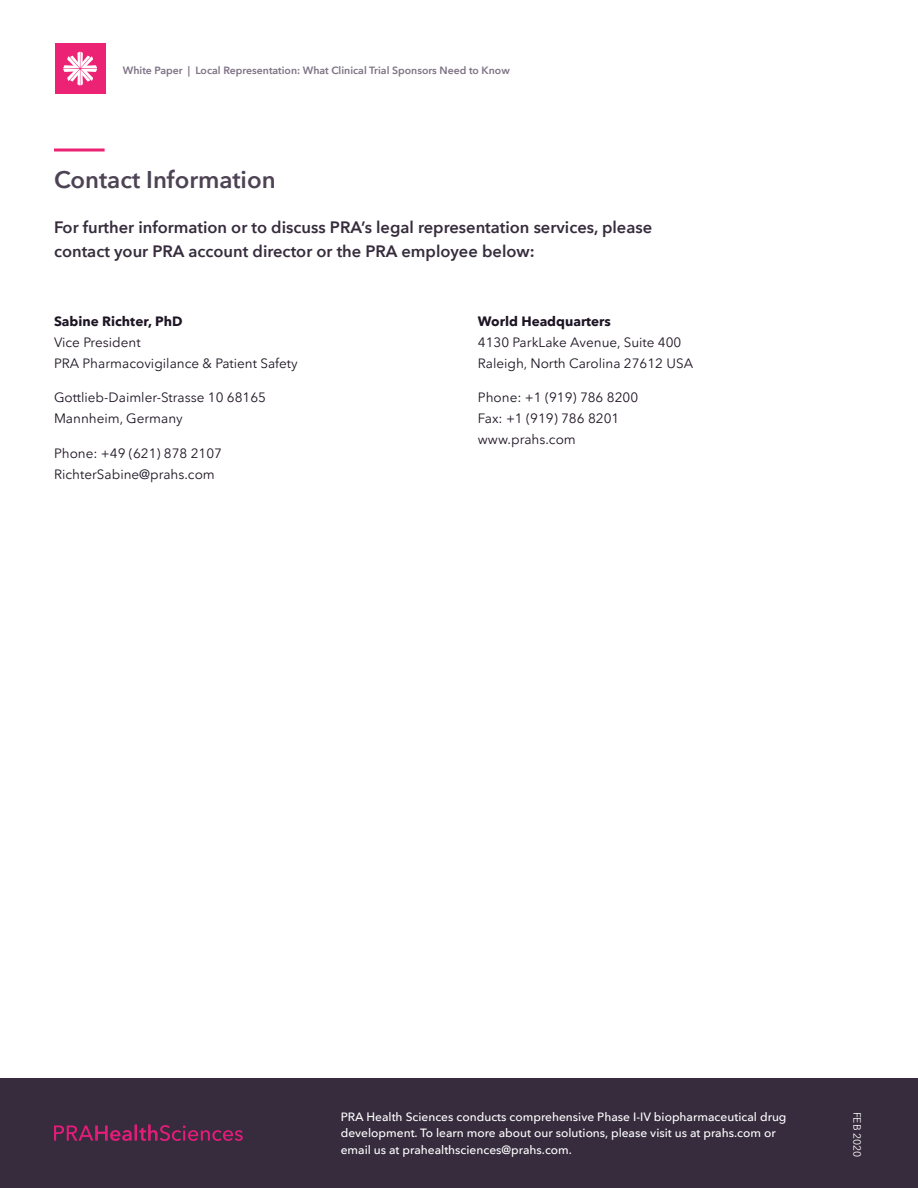
<style>
.page{position:relative;width:918px;height:1188px;background:#fff}
.page>*{position:absolute;margin:0;border:0;box-sizing:border-box;transform-origin:0 0}
.Headline{font:600 24px "PRA Sans";color:#4d4354}
.Subheadline{font:600 16.5px/24px "PRA Sans";color:#362c3d}
.Body_text{font:13.5px/21px "PRA Sans";color:#1e1524}
.t1{font:500 12px/16.5px "PRA Sans";color:#fff}
.t2{font:600 10.5px "PRA Sans";color:#7d7184}
.Version_control{font:10.5px "PRA Sans";color:#fff}
.s1{font-weight:700}
</style>
<div class="page">
<div style="left:0;top:1078px;width:918px;height:110px;background:#362c3d"></div>
<svg style="left:54px;top:1125px;width:78px;height:16px"></svg>
<hr style="left:134px;top:1124px;width:3px;height:17px;background:#e31c79">
<svg style="left:139px;top:1124px;width:104px;height:17px"></svg>
<div style="left:55px;top:43px;width:50px;height:51px;background:#ec2275"></div>
<svg style="left:63px;top:52px;width:34px;height:34px"></svg>
<svg style="left:54px;top:148px;width:51px;height:4px"></svg>
<p class="t2" style="left:123px;top:64px;width:388px">White Paper | Local Representation: What Clinical Trial Sponsors Need to Know</p>
<p class="Headline" style="left:54px;top:165px;width:223px">Contact Information</p>
<p class="Subheadline" style="left:54px;top:215px;width:600px">For further information or to discuss PRA’s legal representation services, please contact your PRA account director or the PRA employee below:</p>
<p class="Body_text" style="left:54px;top:311px;width:245px"><span class="s1">Sabine Richter, PhD<br></span>Vice President<br>PRA Pharmacovigilance &amp; Patient Safety</p>
<p class="Body_text" style="left:54px;top:387px;width:214px">Gottlieb-Daimler-Strasse 10 68165<br>Mannheim, Germany</p>
<p class="Body_text" style="left:54px;top:443px;width:170px">Phone: +49 (621) 878 2107<br>RichterSabine@prahs.com</p>
<p class="Body_text" style="left:478px;top:311px;width:217px"><span class="s1">World Headquarters<br></span>4130 ParkLake Avenue, Suite 400<br>Raleigh, North Carolina 27612 USA</p>
<p class="Body_text" style="left:478px;top:387px;width:162px">Phone: +1 (919) 786 8200<br>Fax: +1 (919) 786 8201 www.prahs.com</p>
<p class="t1" style="left:341px;top:1108px;width:447px">PRA Health Sciences conducts comprehensive Phase I-IV biopharmaceutical drug development. To learn more about our solutions, please visit us at prahs.com or email us at prahealthsciences@prahs.com.</p>
<p class="Version_control" style="left:863px;top:1112px;width:47px;rotate:90deg">FEB 2020</p>
</div>
